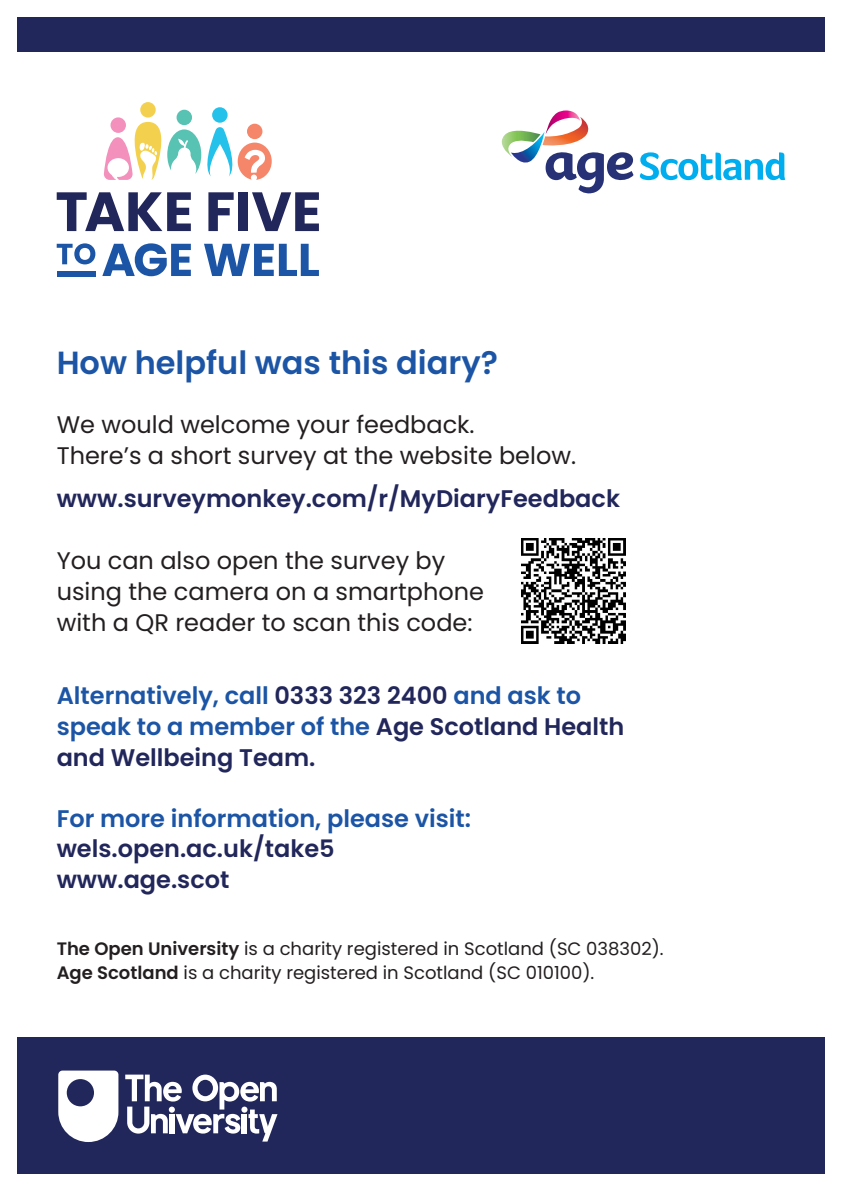
<style>
.page{position:relative;width:842px;height:1191px;background:#fff}
.page>*{position:absolute;margin:0;border:0;box-sizing:border-box;transform-origin:0 0}
.t1{font:600 32px "Poppins";color:#1c55a5}
.t2{font:24px/31px "Poppins";color:#231f20}
.t3{font:600 24px/31px "Poppins";color:#1c55a5}
.t4{font:600 24px "Poppins";color:#22275b}
.t5{font:18px "Poppins";color:#231f20}
.s1{color:#22275b}
.s2{font-weight:600}
</style>
<div class="page">
<div style="left:177px;top:110px;width:15px;height:15px;background:#58c2b3;border-radius:50%"></div>
<div style="left:212px;top:107px;width:16px;height:16px;background:#24c1eb;border-radius:50%"></div>
<svg style="left:110px;top:117px;width:16px;height:16px"></svg>
<div style="left:140px;top:102px;width:16px;height:16px;background:#f3d14f;border-radius:50%"></div>
<svg style="left:104px;top:122px;width:168px;height:58px"></svg>
<svg style="left:57px;top:192px;width:134px;height:39px"></svg>
<svg style="left:208px;top:192px;width:26px;height:39px"></svg>
<div style="left:239px;top:192px;width:9px;height:39px;background:#22275b"></div>
<svg style="left:252px;top:192px;width:67px;height:39px"></svg>
<svg style="left:57px;top:243px;width:38px;height:21px"></svg>
<svg style="left:102px;top:243px;width:89px;height:33px"></svg>
<svg style="left:204px;top:244px;width:115px;height:32px"></svg>
<div style="left:57px;top:271px;width:38px;height:5px;background:#1c55a5"></div>
<div style="left:17px;top:1037px;width:808px;height:137px;background:#22275b"></div>
<svg style="left:58px;top:1070px;width:60px;height:72px"></svg>
<svg style="left:125px;top:1074px;width:152px;height:67px"></svg>
<svg style="left:502px;top:110px;width:283px;height:83px"></svg>
<div style="left:17px;top:17px;width:808px;height:34px;background:#22275b"></div>
<img style="left:521px;top:539px;width:104px;height:104px">
<p class="t1" style="left:57px;top:344px;width:443px">How helpful was this diary?</p>
<p class="t2" style="left:57px;top:409px;width:521px">We would welcome your feedback.<br>There’s a short survey at the website below.</p>
<p class="t4" style="left:57px;top:484px;width:565px">www.surveymonkey.com/r/MyDiaryFeedback</p>
<p class="t2" style="left:57px;top:545px;width:429px">You can also open the survey by using the camera on a smartphone with a QR reader to scan this code:</p>
<p class="t3" style="left:57px;top:680px;width:569px">Alternatively, call <span class="s1">0333 323 2400</span> and ask to speak to a member of the <span class="s1">Age Scotland Health and Wellbeing Team.</span></p>
<p class="t3" style="left:57px;top:804px;width:416px;line-height:30px">For more information, please visit: <span class="s1">wels.open.ac.uk/take5</span></p>
<p class="t4" style="left:57px;top:865px;width:174px">www.age.scot</p>
<p class="t5" style="left:57px;top:938px;width:608px"><span class="s2">The Open University</span> is a charity registered in Scotland (SC 038302).</p>
<p class="t5" style="left:57px;top:962px;width:539px"><span class="s2">Age Scotland</span> is a charity registered in Scotland (SC 010100).</p>
</div>
